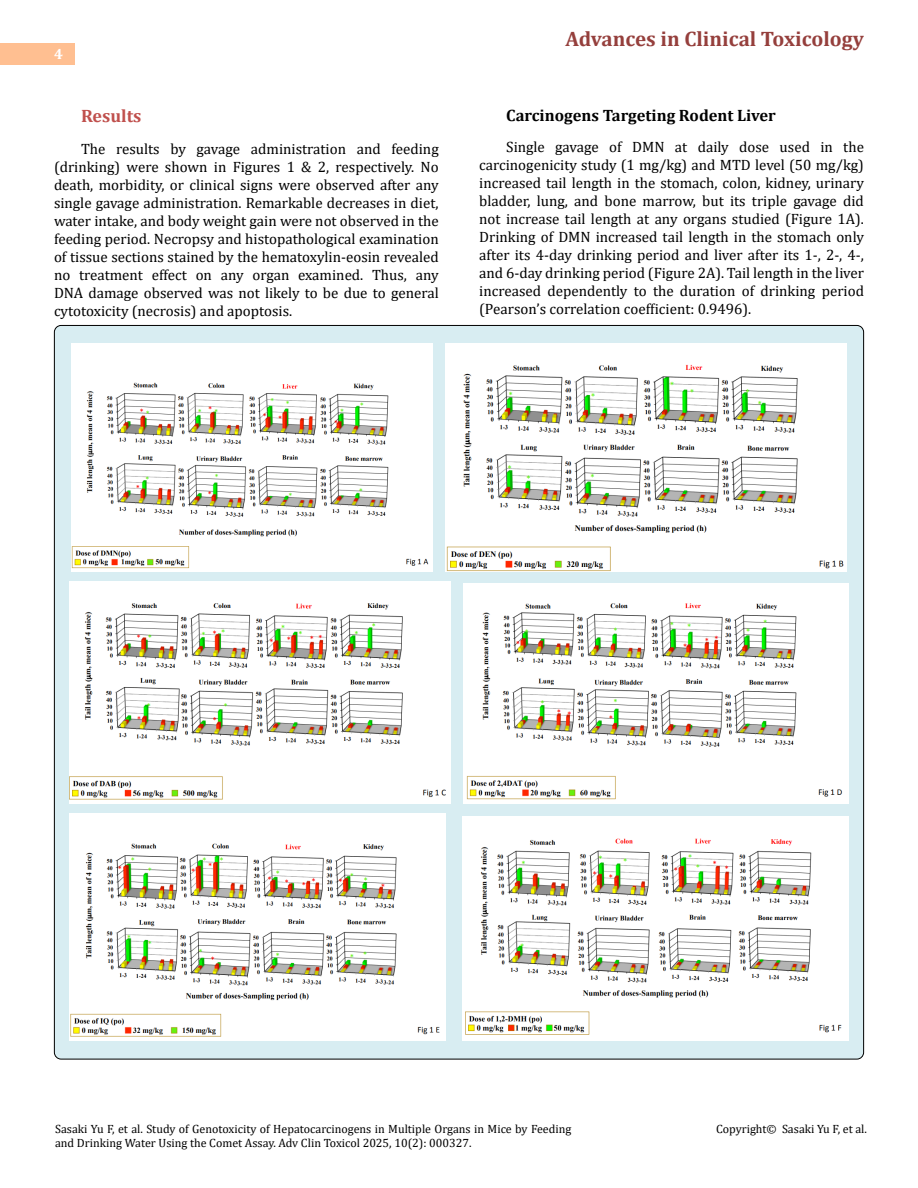
<style>
.page{position:relative;width:918px;height:1188px;background:#fff}
.page>*{position:absolute;margin:0;border:0;box-sizing:border-box;transform-origin:0 0}
.t1{font:700 21px "Cambria";color:#953f3c}
.Medwin_Header-1{font:700 18px "Cambria";color:#c0504d}
.Medwin_Header-2{font:700 16.5px "Cambria";color:#000}
.Medwin_Paragraph{font:15px/18px "Cambria";color:#000;text-align:justify}
.t2{font:700 15px "Cambria";color:#fff}
.t3{font:12px/14.4px "Cambria";color:#000}
</style>
<div class="page">
<div style="left:0;top:43px;width:75px;height:21px;background:#ffbf91"></div>
<div style="left:54px;top:325px;width:810px;height:734px;background:#d8edf2;border-radius:7px"></div>
<img style="left:71px;top:343px;width:362px;height:229px">
<img style="left:446px;top:343px;width:401px;height:229px">
<img style="left:70px;top:581px;width:380px;height:222px">
<img style="left:463px;top:584px;width:385px;height:219px">
<img style="left:69px;top:813px;width:377px;height:227px">
<img style="left:462px;top:816px;width:387px;height:224px">
<p class="t2" style="left:54px;top:44px;width:10px">4</p>
<p class="Medwin_Header-1" style="left:81px;top:103px;width:62px">Results</p>
<p class="Medwin_Paragraph" style="left:54px;top:139px;width:386px;text-indent:27px">The results by gavage administration and feeding (drinking) were shown in Figures 1 &amp; 2, respectively. No death, morbidity, or clinical signs were observed after any single gavage administration. Remarkable decreases in diet, water intake, and body weight gain were not observed in the feeding period. Necropsy and histopathological examination of tissue sections stained by the hematoxylin-eosin revealed no treatment effect on any organ examined. Thus, any DNA damage observed was not likely to be due to general cytotoxicity (necrosis) and apoptosis.</p>
<h1 class="t1" style="left:565px;top:24px;width:300px">Advances in Clinical Toxicology</h1>
<p class="Medwin_Header-2" style="left:506px;top:104px;width:271px">Carcinogens Targeting Rodent Liver</p>
<p class="Medwin_Paragraph" style="left:479px;top:138px;width:386px;text-indent:27px">Single gavage of DMN at daily dose used in the carcinogenicity study (1 mg/kg) and MTD level (50 mg/kg) increased tail length in the stomach, colon, kidney, urinary bladder, lung, and bone marrow, but its triple gavage did not increase tail length at any organs studied (Figure 1A).<br>Drinking of DMN increased tail length in the stomach only after its 4-day drinking period and liver after its 1-, 2-, 4-, and 6-day drinking period (Figure 2A). Tail length in the liver increased dependently to the duration of drinking period (Pearson’s correlation coefficient: 0.9496).</p>
<p class="t3" style="left:55px;top:1121px;width:518px">Sasaki Yu F, et al. Study of Genotoxicity of Hepatocarcinogens in Multiple Organs in Mice by Feeding and Drinking Water Using the Comet Assay. Adv Clin Toxicol 2025, 10(2): 000327.</p>
<p class="t3" style="left:716px;top:1121px;width:152px">Copyright© Sasaki Yu F, et al.</p>
</div>
